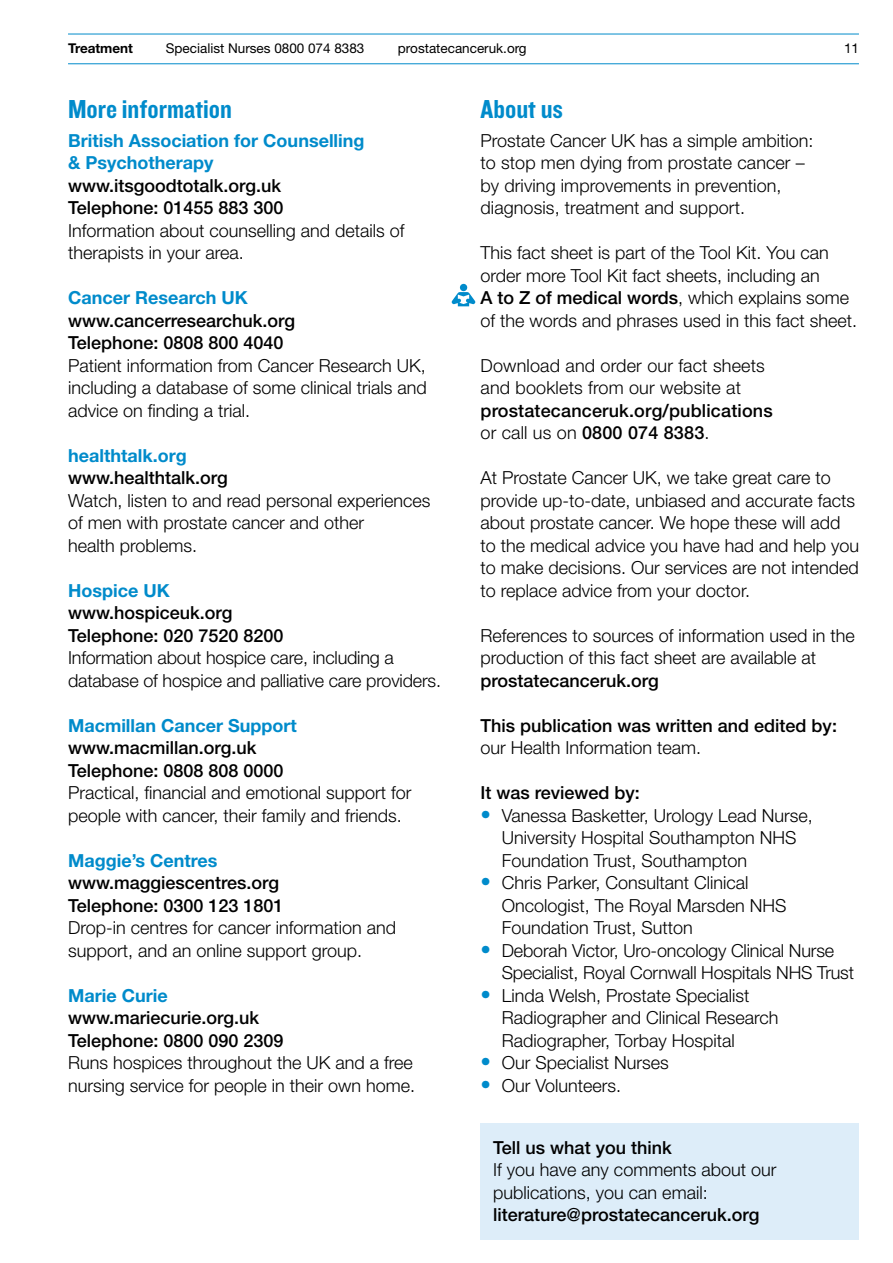
<style>
.page{position:relative;width:893px;height:1263px;background:#fff}
.page>*{position:absolute;margin:0;border:0;box-sizing:border-box;transform-origin:0 0}
.t1{font:27px "Knockout 50 Welterweight";color:#008bcb}
.t2{font:300 18px/22.5px "Helvetica Neue LT Std";color:#000}
.t3{font:500 18px/22.5px "Helvetica Neue LT Std";color:#000}
.t4{font:700 18px/22.5px "Helvetica Neue LT Std";color:#008bcb}
.t5{font:13.5px "Helvetica Neue LT Std";color:#000}
.t6{font:700 13.5px "Helvetica Neue LT Std";color:#000}
.s1{font-weight:500}
.s2{font-weight:300}
.s3{font-size:21px;color:#008bcb}
</style>
<div class="page">
<hr style="left:68px;top:34px;width:791px;height:1px;background:#008bcb">
<hr style="left:68px;top:63px;width:791px;height:1px;background:#008bcb">
<div style="left:480px;top:1123px;width:379px;height:117px;background:#ddedf9"></div>
<div style="left:460px;top:284px;width:7px;height:7px;background:#008bcb;border-radius:50%"></div>
<svg style="left:452px;top:292px;width:23px;height:14px"></svg>
<p class="t6" style="left:68px;top:40px;width:67px">Treatment</p>
<p class="t5" style="left:166px;top:40px;width:200px">Specialist Nurses 0800 074 8383</p>
<p class="t5" style="left:398px;top:40px;width:130px">prostatecanceruk.org</p>
<p class="t5" style="left:844px;top:40px;width:16px">11</p>
<h1 class="t1" style="left:68px;top:92px;width:166px">More information</h1>
<p class="t4" style="left:68px;top:128px;width:298px">British Association for Counselling &amp; Psychotherapy</p>
<p class="t3" style="left:68px;top:174px;width:217px">www.itsgoodtotalk.org.uk<br>Telephone: 01455 883 300</p>
<p class="t2" style="left:68px;top:218px;width:338px">Information about counselling and details of therapists in your area.</p>
<p class="t4" style="left:68px;top:286px;width:181px">Cancer Research UK</p>
<p class="t3" style="left:68px;top:309px;width:229px">www.cancerresearchuk.org<br>Telephone: 0808 800 4040</p>
<p class="t2" style="left:68px;top:353px;width:360px;text-align:justify">Patient information from Cancer Research UK, including a database of some clinical trials and advice on finding a trial.</p>
<p class="t4" style="left:68px;top:443px;width:120px">healthtalk.org</p>
<p class="t3" style="left:68px;top:466px;width:161px">www.healthtalk.org</p>
<p class="t2" style="left:68px;top:488px;width:364px">Watch, listen to and read personal experiences of men with prostate cancer and other<br>health problems.</p>
<p class="t4" style="left:68px;top:578px;width:103px">Hospice UK</p>
<p class="t3" style="left:68px;top:601px;width:217px">www.hospiceuk.org<br>Telephone: 020 7520 8200</p>
<p class="t2" style="left:68px;top:646px;width:374px">Information about hospice care, including a database of hospice and palliative care providers.</p>
<p class="t4" style="left:68px;top:713px;width:230px">Macmillan Cancer Support</p>
<p class="t3" style="left:68px;top:736px;width:217px">www.macmillan.org.uk<br>Telephone: 0808 808 0000</p>
<p class="t2" style="left:68px;top:781px;width:345px">Practical, financial and emotional support for people with cancer, their family and friends.</p>
<p class="t4" style="left:68px;top:848px;width:151px">Maggie’s Centres</p>
<p class="t3" style="left:68px;top:871px;width:217px">www.maggiescentres.org<br>Telephone: 0300 123 1801</p>
<p class="t2" style="left:68px;top:916px;width:330px">Drop-in centres for cancer information and support, and an online support group.</p>
<p class="t4" style="left:68px;top:983px;width:101px">Marie Curie</p>
<p class="t3" style="left:68px;top:1006px;width:217px">www.mariecurie.org.uk<br>Telephone: 0800 090 2309</p>
<p class="t2" style="left:68px;top:1051px;width:349px">Runs hospices throughout the UK and a free nursing service for people in their own home.</p>
<h1 class="t1" style="left:480px;top:92px;width:84px">About us</h1>
<p class="t2" style="left:480px;top:128px;width:335px">Prostate Cancer UK has a simple ambition: to stop men dying from prostate cancer – by driving improvements in prevention, diagnosis, treatment and support.</p>
<p class="t2" style="left:480px;top:241px;width:378px">This fact sheet is part of the Tool Kit. You can order more Tool Kit fact sheets, including an<br><span class="s1">A to Z of medical words</span>, which explains some of the words and phrases used in this fact sheet.</p>
<p class="t2" style="left:480px;top:353px;width:286px">Download and order our fact sheets and booklets from our website at</p>
<p class="t3" style="left:480px;top:399px;width:294px">prostatecanceruk.org/publications <span class="s2">or call us on</span> 0800 074 8383<span class="s2">.</span></p>
<p class="t2" style="left:480px;top:466px;width:380px">At Prostate Cancer UK, we take great care to provide up-to-date, unbiased and accurate facts about prostate cancer. We hope these will add to the medical advice you have had and help you to make decisions. Our services are not intended to replace advice from your doctor.</p>
<p class="t2" style="left:480px;top:623px;width:376px">References to sources of information used in the production of this fact sheet are available at</p>
<p class="t3" style="left:480px;top:669px;width:180px">prostatecanceruk.org</p>
<p class="t3" style="left:480px;top:714px;width:358px">This publication was written and edited by:</p>
<p class="t2" style="left:480px;top:736px;width:222px">our Health Information team.</p>
<p class="t3" style="left:480px;top:781px;width:161px">It was reviewed by:</p>
<p class="t2" style="left:502px;top:803px;width:313px;text-indent:-21px"><span class="s3">•</span> Vanessa Basketter, Urology Lead Nurse,<br>University Hospital Southampton NHS<br>Foundation Trust, Southampton</p>
<p class="t2" style="left:502px;top:871px;width:286px;text-indent:-21px"><span class="s3">•</span> Chris Parker, Consultant Clinical<br>Oncologist, The Royal Marsden NHS<br>Foundation Trust, Sutton</p>
<p class="t2" style="left:502px;top:938px;width:354px;text-indent:-21px"><span class="s3">•</span> Deborah Victor, Uro-oncology Clinical Nurse<br>Specialist, Royal Cornwall Hospitals NHS Trust</p>
<p class="t2" style="left:502px;top:983px;width:278px;text-indent:-21px"><span class="s3">•</span> Linda Welsh, Prostate Specialist<br>Radiographer and Clinical Research<br>Radiographer, Torbay Hospital</p>
<p class="t2" style="left:480px;top:1051px;width:190px"><span class="s3">•</span> Our Specialist Nurses</p>
<p class="t2" style="left:480px;top:1073px;width:142px"><span class="s3">•</span> Our Volunteers.</p>
<p class="t3" style="left:493px;top:1136px;width:180px">Tell us what you think</p>
<p class="t2" style="left:493px;top:1158px;width:285px">If you have any comments about our publications, you can email:</p>
<p class="t3" style="left:493px;top:1203px;width:268px">literature@prostatecanceruk.org</p>
</div>
